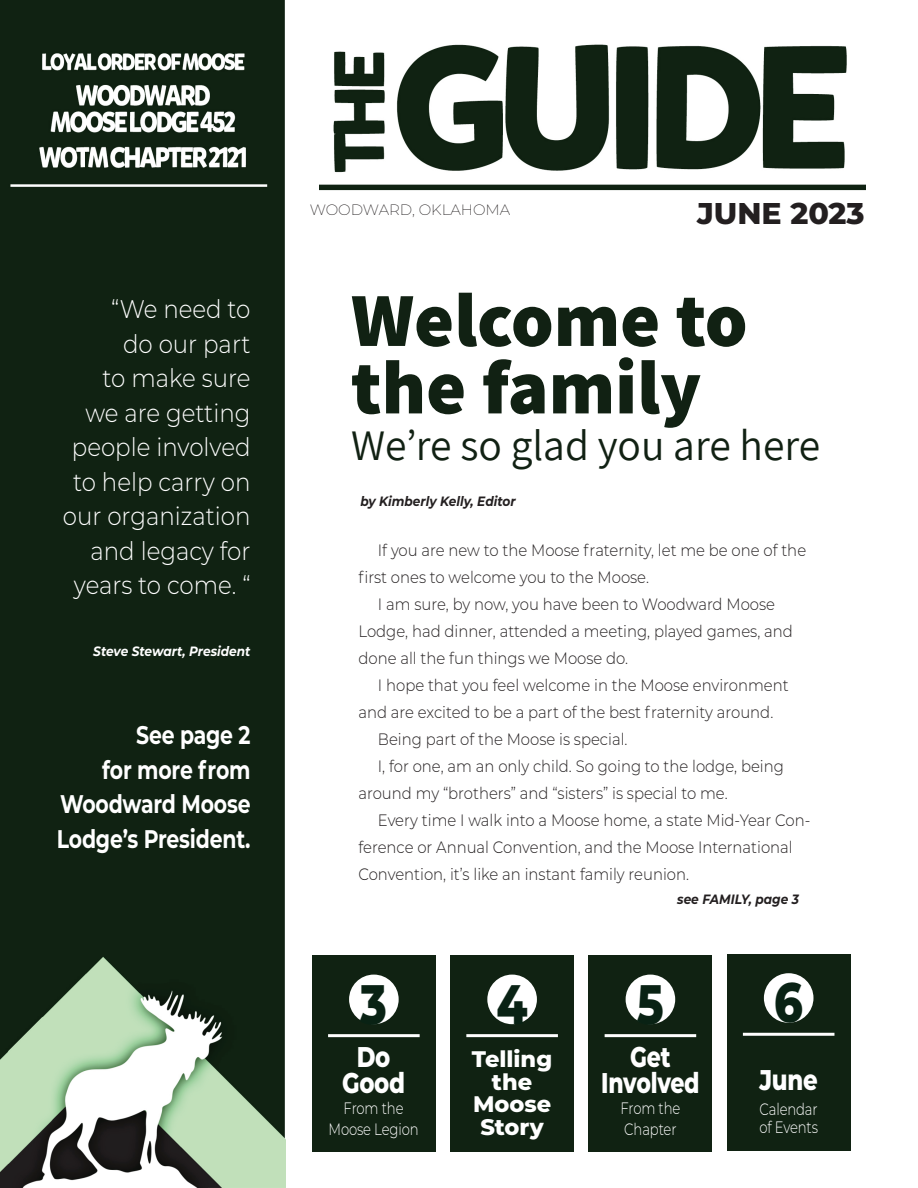
<style>
.page{position:relative;width:918px;height:1188px;background:#fff}
.page>*{position:absolute;margin:0;border:0;box-sizing:border-box;transform-origin:0 0}
.t1{font:800 76.5px/67.5px "Assistant";color:#112113}
.t2{font:800 55.5px "Montserrat";color:#092214;scale:.8 1}
.t3{font:43.5px "Assistant";color:#112113}
.t4{font:800 30px "Montserrat";color:#231f20}
.t5{font:800 28.5px/25.5px "Montserrat";letter-spacing:-.01em;color:#fff;text-align:center;scale:.77 1}
.t6{font:800 28.5px/25.5px "Montserrat";letter-spacing:-.01em;color:#fff;text-align:center;scale:.8 1}
.t7{font:300 25.5px/34.5px "Montserrat";color:#fff;text-align:right;scale:.9 1}
.t8{font:700 25.5px/34.5px "Montserrat";letter-spacing:-.01em;color:#fff;text-align:right;scale:.8 1}
.t9{font:800 22.5px/22.5px "Montserrat";color:#fff;text-align:center}
.t10{font:300 16.5px "Montserrat";color:#231f20;scale:.9 1}
.t11{font:300 16.5px/21px "Montserrat";letter-spacing:-.01em;color:#fff;scale:.8 1}
.t12{font:200 15px "Montserrat";color:#231f20}
.t13{font:italic 700 13.5px "Montserrat";color:#231f20;scale:.9 1}
.t14{font:italic 700 13.5px "Montserrat";color:#fff;scale:.9 1}
</style>
<div class="page">
<div style="left:451px;top:956px;width:123px;height:196px;background:#102212"></div>
<div style="left:589px;top:956px;width:123px;height:196px;background:#102212"></div>
<div style="left:727px;top:954px;width:123px;height:196px;background:#102212"></div>
<img style="left:320px;top:44px;width:546px;height:147px">
<img style="left:0;top:0;width:285px;height:1188px">
<div style="left:312px;top:956px;width:123px;height:196px;background:#102212"></div>
<div style="left:349px;top:975px;width:50px;height:49px;background:#fff;border-radius:50%"></div>
<hr style="left:328px;top:1034px;width:92px;height:3px;background:#fff">
<div style="left:487px;top:975px;width:50px;height:49px;background:#fff;border-radius:50%"></div>
<hr style="left:466px;top:1034px;width:92px;height:3px;background:#fff">
<div style="left:626px;top:975px;width:49px;height:49px;background:#fff;border-radius:50%"></div>
<hr style="left:605px;top:1034px;width:91px;height:3px;background:#fff">
<div style="left:764px;top:973px;width:49px;height:50px;background:#fff;border-radius:50%"></div>
<hr style="left:743px;top:1033px;width:91px;height:3px;background:#fff">
<h3 class="t7" style="left:63px;top:291px;width:210px">“We need to<br>do our part<br>to make sure<br>we are getting people involved to help carry on our organization and legacy for years to come. “</h3>
<p class="t14" style="left:93px;top:641px;width:176px">Steve Stewart, President</p>
<h3 class="t8" style="left:57px;top:717px;width:244px">See page 2<br>for more from<br>Woodward Moose<br>Lodge’s President.</h3>
<p class="t12" style="left:310px;top:199px;width:202px">WOODWARD, OKLAHOMA</p>
<h3 class="t4" style="left:697px;top:191px;width:169px">JUNE 2023</h3>
<h1 class="t1" style="left:351px;top:284px;width:398px">Welcome to the family</h1>
<h3 class="t3" style="left:351px;top:416px;width:471px">We’re so glad you are here</h3>
<p class="t13" style="left:360px;top:492px;width:174px">by Kimberly Kelly, Editor</p>
<p class="t10" style="left:378px;top:539px;width:477px">If you are new to the Moose fraternity, let me be one of the</p>
<p class="t10" style="left:358px;top:566px;width:324px">first ones to welcome you to the Moose.</p>
<p class="t10" style="left:378px;top:593px;width:443px">I am sure, by now, you have been to Woodward Moose</p>
<p class="t10" style="left:358px;top:620px;width:484px">Lodge, had dinner, attended a meeting, played games, and</p>
<p class="t10" style="left:358px;top:647px;width:301px">done all the fun things we Moose do.</p>
<p class="t10" style="left:378px;top:674px;width:458px">I hope that you feel welcome in the Moose environment</p>
<p class="t10" style="left:358px;top:701px;width:462px">and are excited to be a part of the best fraternity around.</p>
<p class="t10" style="left:378px;top:728px;width:279px">Being part of the Moose is special.</p>
<p class="t10" style="left:378px;top:755px;width:453px">I, for one, am an only child. So going to the lodge, being</p>
<p class="t10" style="left:358px;top:782px;width:412px">around my “brothers” and “sisters” is special to me.</p>
<p class="t10" style="left:378px;top:809px;width:482px">Every time I walk into a Moose home, a state Mid-Year Con-</p>
<p class="t10" style="left:358px;top:836px;width:484px">ference or Annual Convention, and the Moose International</p>
<p class="t10" style="left:358px;top:863px;width:369px">Convention, it’s like an instant family reunion.</p>
<h2 class="t2" style="left:360px;top:963px;width:35px">3</h2>
<h3 class="t6" style="left:342px;top:1043px;width:80px">Do<br>Good</h3>
<p class="t11" style="left:329px;top:1097px;width:114px;text-align:center">From the<br>Moose Legion</p>
<h2 class="t2" style="left:497px;top:963px;width:40px">4</h2>
<h3 class="t9" style="left:472px;top:1047px;width:82px">Telling the<br>Moose<br>Story</h3>
<p class="t13" style="left:677px;top:890px;width:137px">see FAMILY, page 3</p>
<h2 class="t2" style="left:637px;top:963px;width:35px">5</h2>
<h3 class="t5" style="left:601px;top:1043px;width:129px">Get<br>Involved</h3>
<p class="t11" style="left:620px;top:1097px;width:76px">From the<br>Chapter</p>
<h2 class="t2" style="left:774px;top:962px;width:38px">6</h2>
<h3 class="t6" style="left:759px;top:1065px;width:75px">June</h3>
<p class="t11" style="left:759px;top:1100px;width:75px;line-height:18px">Calendar of Events</p>
</div>
